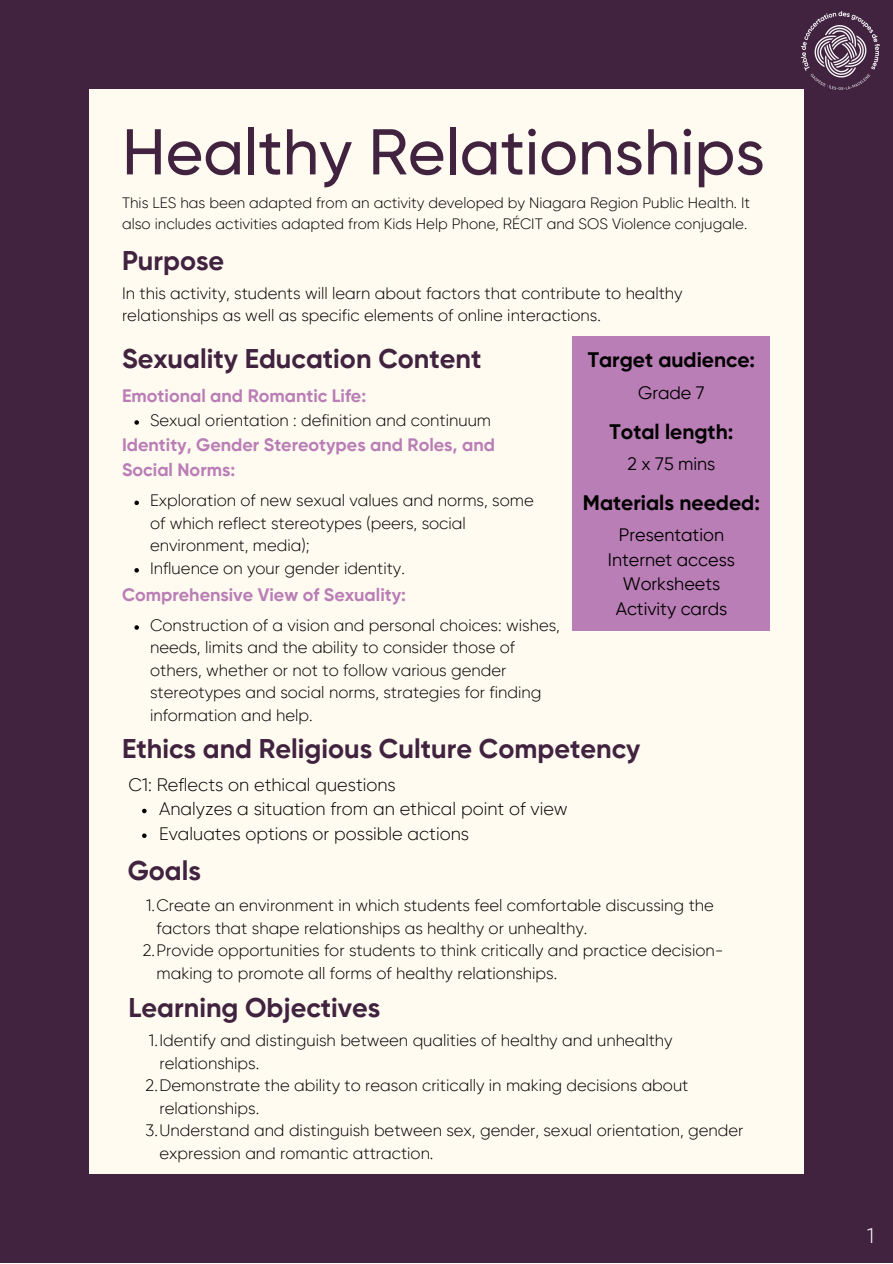
<style>
.page{position:relative;width:893px;height:1264px;background:#fff}
.page>*{position:absolute;margin:0;border:0;box-sizing:border-box;transform-origin:0 0}
.t1{font:500 64.5px "Gilroy";color:#412340}
.t2{font:700 27px "Gilroy";color:#412340}
.t3{font:700 21px "Gilroy";color:#000}
.t4{font:300 21px "Gilroy";color:#fff}
.t5{font:700 18px/24.8px "Gilroy";color:#ba7eb6}
.t6{font:300 18px/24.8px "Gilroy";color:#000}
.t7{font:18px/24.8px "Gilroy";color:#000;text-align:center}
.t8{font:300 16.5px/22.5px "Gilroy";color:#000}
.t9{font:300 15px/20.2px "Gilroy";color:#000}
</style>
<div class="page">
<div style="left:0;top:0;width:892px;height:1262px;background:#412340"></div>
<div style="left:89px;top:89px;width:714px;height:1084px;background:#fffbf0"></div>
<div style="left:572px;top:336px;width:198px;height:295px;background:#ba7eb6"></div>
<img style="left:801px;top:12px;width:78px;height:77px">
<svg style="left:134px;top:420px;width:5px;height:5px"></svg>
<svg style="left:134px;top:500px;width:5px;height:5px"></svg>
<svg style="left:134px;top:568px;width:5px;height:4px"></svg>
<svg style="left:134px;top:625px;width:5px;height:4px"></svg>
<svg style="left:142px;top:808px;width:4px;height:5px"></svg>
<svg style="left:142px;top:833px;width:4px;height:5px"></svg>
<h1 class="t1" style="left:122px;top:124px;width:644px">Healthy Relationships</h1>
<p class="t9" style="left:122px;top:194px;width:629px">This LES has been adapted from an activity developed by Niagara Region Public Health. It also includes activities adapted from Kids Help Phone, RÉCIT and SOS Violence conjugale.</p>
<h2 class="t2" style="left:122px;top:249px;width:104px">Purpose</h2>
<p class="t8" style="left:122px;top:283px;width:562px">In this activity, students will learn about factors that contribute to healthy relationships as well as specific elements of online interactions.</p>
<p class="t3" style="left:587px;top:351px;width:169px">Target audience:</p>
<p class="t7" style="left:638px;top:381px;width:68px">Grade 7</p>
<p class="t3" style="left:609px;top:422px;width:125px">Total length:</p>
<p class="t7" style="left:627px;top:453px;width:89px">2 x 75 mins</p>
<p class="t3" style="left:583px;top:494px;width:178px">Materials needed:</p>
<p class="t7" style="left:608px;top:523px;width:128px">Presentation<br>Internet access<br>Worksheets<br>Activity cards</p>
<h2 class="t2" style="left:122px;top:347px;width:361px">Sexuality Education Content</h2>
<p class="t5" style="left:122px;top:385px;width:246px">Emotional and Romantic Life:</p>
<p class="t8" style="left:150px;top:410px;width:342px">Sexual orientation : definition and continuum</p>
<p class="t5" style="left:122px;top:434px;width:374px">Identity, Gender Stereotypes and Roles, and<br>Social Norms:</p>
<p class="t8" style="left:150px;top:490px;width:385px">Exploration of new sexual values and norms, some of which reflect stereotypes (peers, social environment, media);<br>Influence on your gender identity.</p>
<p class="t5" style="left:122px;top:583px;width:285px">Comprehensive View of Sexuality:</p>
<p class="t8" style="left:150px;top:615px;width:411px">Construction of a vision and personal choices: wishes, needs, limits and the ability to consider those of others, whether or not to follow various gender stereotypes and social norms, strategies for finding information and help.</p>
<h2 class="t2" style="left:122px;top:737px;width:519px">Ethics and Religious Culture Competency</h2>
<p class="t6" style="left:159px;top:798px;width:410px">Analyzes a situation from an ethical point of view<br>Evaluates options or possible actions</p>
<p class="t6" style="left:129px;top:773px;width:269px">C1: Reflects on ethical questions</p>
<h2 class="t2" style="left:128px;top:858px;width:75px">Goals</h2>
<p class="t8" style="left:146px;top:895px;width:569px">1.Create an environment in which students feel comfortable discussing the</p>
<p class="t8" style="left:157px;top:917px;width:432px">factors that shape relationships as healthy or unhealthy.</p>
<p class="t8" style="left:143px;top:940px;width:582px">2.Provide opportunities for students to think critically and practice decision-</p>
<p class="t8" style="left:157px;top:962px;width:402px">making to promote all forms of healthy relationships.</p>
<h2 class="t2" style="left:129px;top:996px;width:253px">Learning Objectives</h2>
<p class="t8" style="left:149px;top:1030px;width:525px">1.Identify and distinguish between qualities of healthy and unhealthy</p>
<p class="t8" style="left:159px;top:1053px;width:101px">relationships.</p>
<p class="t8" style="left:146px;top:1075px;width:544px">2.Demonstrate the ability to reason critically in making decisions about</p>
<p class="t8" style="left:159px;top:1098px;width:101px">relationships.</p>
<p class="t8" style="left:145px;top:1120px;width:599px">3.Understand and distinguish between sex, gender, sexual orientation, gender</p>
<p class="t8" style="left:159px;top:1143px;width:275px">expression and romantic attraction.</p>
<p class="t4" style="left:867px;top:1226px;width:8px">1</p>
</div>
